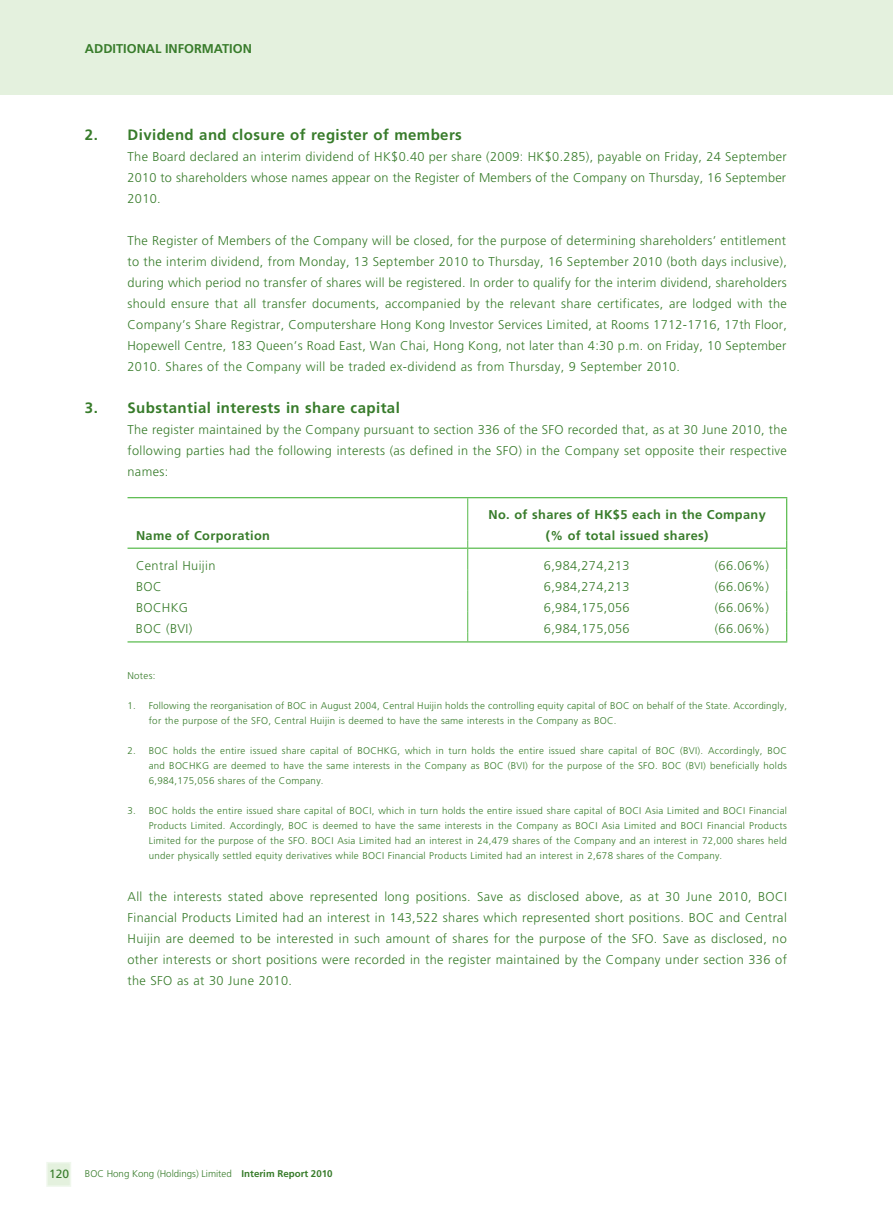
<style>
.page{position:relative;width:893px;height:1212px;background:#fff}
.page>*{position:absolute;margin:0;border:0;box-sizing:border-box;transform-origin:0 0}
.t1{font:700 15px "Frutiger LT Std";letter-spacing:.03em;color:#387c2b}
.t2{font:300 12.75px/21px "Frutiger LT Std";letter-spacing:.03em;color:#387c2b;text-align:justify}
.t3{font:700 12.75px/21px "Frutiger LT Std";letter-spacing:.03em;color:#387c2b;text-align:center}
.t4{font:700 12.75px "Frutiger LT Std";color:#387c2b}
.t5{font:12px "Frutiger LT Std";color:#387c2b}
.t6{font:300 9.75px/15px "Frutiger LT Std";letter-spacing:.03em;color:#387c2b;text-align:justify}
.t7{font:300 9.75px "Frutiger LT Std";color:#387c2b}
.s1{font-weight:700}
</style>
<div class="page">
<div style="left:0;top:0;width:893px;height:94px;background:#e4f1de"></div>
<div style="left:47px;top:1163px;width:23px;height:23px;background:#e4f1de"></div>
<div style="left:46px;top:1162px;width:25px;height:25px;border:2px solid #eff7ec"></div>
<hr style="left:128px;top:497px;width:659px;height:1px;background:#54b948">
<hr style="left:786px;top:498px;width:1px;height:42px;background:#54b948">
<svg style="left:786px;top:540px;width:1px;height:101px"></svg>
<hr style="left:128px;top:641px;width:659px;height:2px;background:#54b948">
<hr style="left:467px;top:498px;width:1px;height:42px;background:#54b948">
<svg style="left:467px;top:540px;width:1px;height:101px"></svg>
<hr style="left:128px;top:548px;width:339px;height:1px;background:#54b948">
<hr style="left:468px;top:548px;width:318px;height:1px;background:#54b948">
<p class="t4" style="left:85px;top:43px;width:168px">ADDITIONAL INFORMATION</p>
<p class="t1" style="left:85px;top:128px;width:378px">2. Dividend and closure of register of members</p>
<p class="t2" style="left:128px;top:147px;width:661px">The Board declared an interim dividend of HK$0.40 per share (2009: HK$0.285), payable on Friday, 24 September 2010 to shareholders whose names appear on the Register of Members of the Company on Thursday, 16 September 2010.</p>
<p class="t2" style="left:128px;top:231px;width:661px">The Register of Members of the Company will be closed, for the purpose of determining shareholders’ entitlement to the interim dividend, from Monday, 13 September 2010 to Thursday, 16 September 2010 (both days inclusive), during which period no transfer of shares will be registered. In order to qualify for the interim dividend, shareholders should ensure that all transfer documents, accompanied by the relevant share certificates, are lodged with the Company’s Share Registrar, Computershare Hong Kong Investor Services Limited, at Rooms 1712-1716, 17th Floor, Hopewell Centre, 183 Queen’s Road East, Wan Chai, Hong Kong, not later than 4:30 p.m. on Friday, 10 September 2010. Shares of the Company will be traded ex-dividend as from Thursday, 9 September 2010.</p>
<p class="t1" style="left:85px;top:401px;width:316px">3. Substantial interests in share capital</p>
<p class="t2" style="left:128px;top:420px;width:661px">The register maintained by the Company pursuant to section 336 of the SFO recorded that, as at 30 June 2010, the following parties had the following interests (as defined in the SFO) in the Company set opposite their respective names:</p>
<p class="t3" style="left:136px;top:526px;width:135px">Name of Corporation</p>
<p class="t3" style="left:488px;top:505px;width:279px">No. of shares of HK$5 each in the Company (% of total issued shares)</p>
<p class="t2" style="left:136px;top:555px;width:81px">Central Huijin</p>
<p class="t2" style="left:544px;top:555px;width:87px">6,984,274,213</p>
<p class="t2" style="left:715px;top:555px;width:56px">(66.06%)</p>
<p class="t2" style="left:136px;top:576px;width:27px">BOC</p>
<p class="t2" style="left:544px;top:576px;width:87px">6,984,274,213</p>
<p class="t2" style="left:715px;top:576px;width:56px">(66.06%)</p>
<p class="t2" style="left:136px;top:597px;width:54px">BOCHKG</p>
<p class="t2" style="left:544px;top:597px;width:87px">6,984,175,056</p>
<p class="t2" style="left:715px;top:597px;width:56px">(66.06%)</p>
<p class="t2" style="left:136px;top:618px;width:58px">BOC (BVI)</p>
<p class="t2" style="left:544px;top:618px;width:87px">6,984,175,056</p>
<p class="t2" style="left:715px;top:618px;width:56px">(66.06%)</p>
<p class="t6" style="left:128px;top:668px;width:29px">Notes:</p>
<p class="t6" style="left:149px;top:698px;width:640px;text-indent:-21px">1. Following the reorganisation of BOC in August 2004, Central Huijin holds the controlling equity capital of BOC on behalf of the State. Accordingly, for the purpose of the SFO, Central Huijin is deemed to have the same interests in the Company as BOC.</p>
<p class="t6" style="left:149px;top:743px;width:640px;text-indent:-21px">2. BOC holds the entire issued share capital of BOCHKG, which in turn holds the entire issued share capital of BOC (BVI). Accordingly, BOC and BOCHKG are deemed to have the same interests in the Company as BOC (BVI) for the purpose of the SFO. BOC (BVI) beneficially holds 6,984,175,056 shares of the Company.</p>
<p class="t6" style="left:149px;top:803px;width:640px;text-indent:-21px">3. BOC holds the entire issued share capital of BOCI, which in turn holds the entire issued share capital of BOCI Asia Limited and BOCI Financial Products Limited. Accordingly, BOC is deemed to have the same interests in the Company as BOCI Asia Limited and BOCI Financial Products Limited for the purpose of the SFO. BOCI Asia Limited had an interest in 24,479 shares of the Company and an interest in 72,000 shares held under physically settled equity derivatives while BOCI Financial Products Limited had an interest in 2,678 shares of the Company.</p>
<p class="t2" style="left:128px;top:886px;width:661px">All the interests stated above represented long positions. Save as disclosed above, as at 30 June 2010, BOCI Financial Products Limited had an interest in 143,522 shares which represented short positions. BOC and Central Huijin are deemed to be interested in such amount of shares for the purpose of the SFO. Save as disclosed, no other interests or short positions were recorded in the register maintained by the Company under section 336 of the SFO as at 30 June 2010.</p>
<p class="t5" style="left:49px;top:1167px;width:22px">120</p>
<p class="t7" style="left:85px;top:1170px;width:249px">BOC Hong Kong (Holdings) Limited <span class="s1">Interim Report 2010</span></p>
</div>
